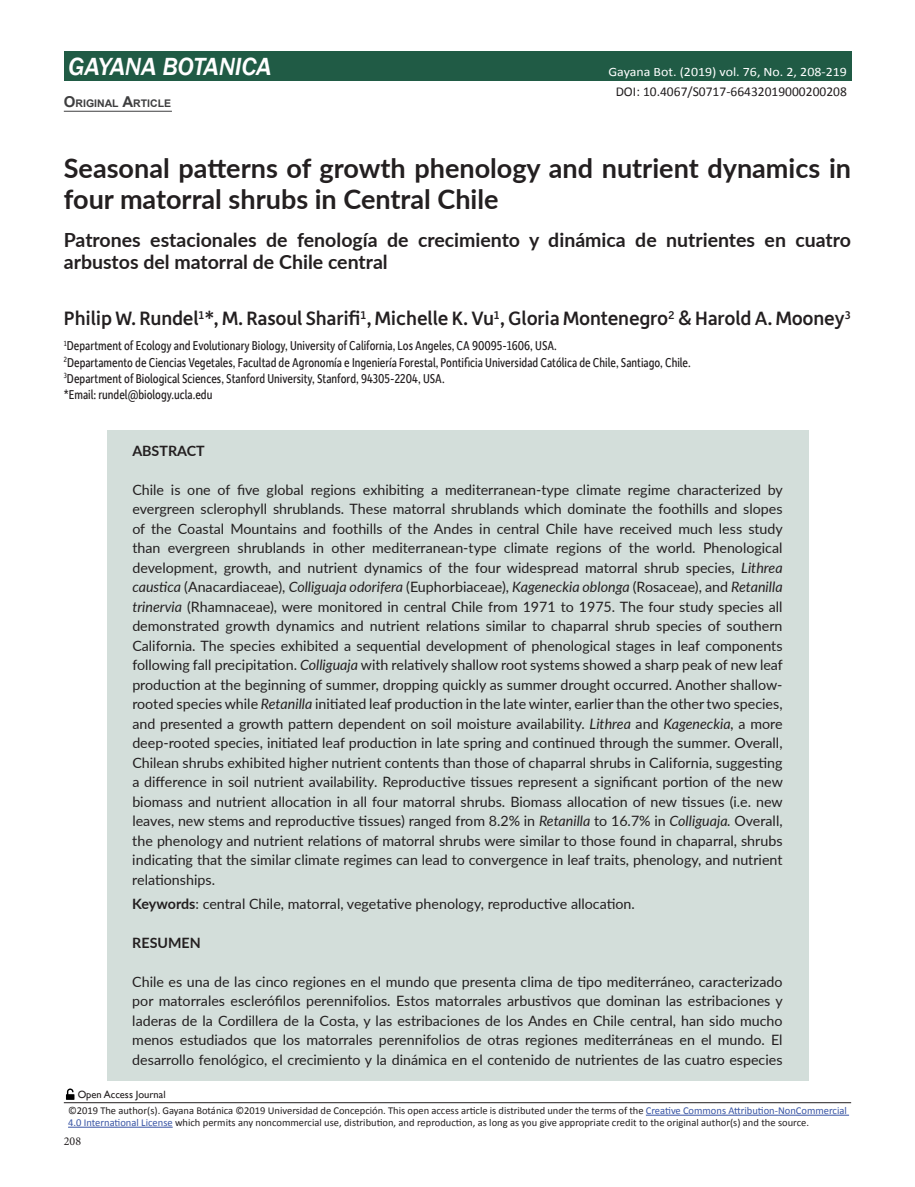
<style>
.page{position:relative;width:915px;height:1187px;background:#fff}
.page>*{position:absolute;margin:0;border:0;box-sizing:border-box;transform-origin:0 0}
.t1{font:700 27px/31.5px "Lato";color:#231f20}
.t2{font:italic 500 25.5px "Franklin Gothic";letter-spacing:-.015em;color:#fff}
.t3{font:700 19.5px/22.5px "Lato";color:#231f20}
.t4{font:500 19.5px "Depot";letter-spacing:-.01em;color:#231f20}
.t5{font:14.25px/19.5px "Lato";color:#231f20;text-align:justify}
.t6{font:700 14.25px "Lato";color:#231f20}
.t7{font:13.5px/16.2px "Depot New Condensed";color:#231f20}
.t8{font:13.5px "Calibri";color:#231f20}
.t9{font:12.9px "Calibri";color:#fff;scale:1.08 1}
.t10{font:12px "Minion Pro";color:#231f20}
.t11{font:10.5px/12px "Calibri";color:#231f20}
.t12{font:10.5px "Gill Sans";color:#231f20}
.t13{font:700 10.5px "Arial";color:#3e3e3f}
.s1{font-size:15px}
.s2{font-style:italic}
.s3{font-weight:700}
.s4{color:#3854a4}
</style>
<div class="page">
<div style="left:64px;top:51px;width:786px;height:30px;background:#205b45"></div>
<hr style="left:64px;top:1102px;width:786px;height:1px;background:#231f20">
<hr style="left:645px;top:1114px;width:203px;height:1px;background:#3854a4">
<hr style="left:68px;top:1126px;width:105px;height:1px;background:#3854a4">
<svg style="left:66px;top:1088px;width:8px;height:11px"></svg>
<div style="left:107px;top:430px;width:700px;height:650px;background:#d3deda"></div>
<hr style="left:64px;top:111px;width:108px;height:1px;background:#3e3e3f">
<h2 class="t2" style="left:68px;top:50px;width:205px">GAYANA BOTANICA</h2>
<p class="t13" style="left:64px;top:97px;width:109px"><span class="s1">O</span>RIGINAL <span class="s1">A</span>RTICLE</p>
<p class="t9" style="left:608px;top:64px;width:222px">Gayana Bot. (2019) vol. 76, No. 2, 208-219</p>
<p class="t8" style="left:615px;top:83px;width:233px">DOI: 10.4067/S0717-66432019000200208</p>
<h1 class="t1" style="left:64px;top:151px;width:788px">Seasonal patterns of growth phenology and nutrient dynamics in four matorral shrubs in Central Chile</h1>
<h3 class="t3" style="left:64px;top:227px;width:788px">Patrones estacionales de fenología de crecimiento y dinámica de nutrientes en cuatro arbustos del matorral de Chile central</h3>
<h3 class="t4" style="left:64px;top:306px;width:788px">Philip W. Rundel<sup>1</sup>*, M. Rasoul Sharifi<sup>1</sup>, Michelle K. Vu<sup>1</sup>, Gloria Montenegro<sup>2</sup> &amp; Harold A. Mooney<sup>3</sup></h3>
<p class="t7" style="left:64px;top:337px;width:628px"><sup>1</sup>Department of Ecology and Evolutionary Biology, University of California, Los Angeles, CA 90095-1606, USA.<br><sup>2</sup>Departamento de Ciencias Vegetales, Facultad de Agronomía e Ingeniería Forestal, Pontificia Universidad Católica de Chile, Santiago, Chile.<br><sup>3</sup>Department of Biological Sciences, Stanford University, Stanford, 94305-2204, USA.<br>*Email: rundel@biology.ucla.edu</p>
<p class="t6" style="left:132px;top:440px;width:74px">ABSTRACT</p>
<p class="t5" style="left:132px;top:479px;width:652px">Chile is one of five global regions exhibiting a mediterranean-type climate regime characterized by evergreen sclerophyll shrublands. These matorral shrublands which dominate the foothills and slopes of the Coastal Mountains and foothills of the Andes in central Chile have received much less study than evergreen shrublands in other mediterranean-type climate regions of the world. Phenological development, growth, and nutrient dynamics of the four widespread matorral shrub species, <span class="s2">Lithrea caustica</span> (Anacardiaceae), <span class="s2">Colliguaja odorifera</span> (Euphorbiaceae), <span class="s2">Kageneckia oblonga</span> (Rosaceae), and <span class="s2">Retanilla trinervia</span> (Rhamnaceae), were monitored in central Chile from 1971 to 1975. The four study species all demonstrated growth dynamics and nutrient relations similar to chaparral shrub species of southern California. The species exhibited a sequential development of phenological stages in leaf components following fall precipitation. <span class="s2">Colliguaja</span> with relatively shallow root systems showed a sharp peak of new leaf production at the beginning of summer<span class="s2">,</span> dropping quickly as summer drought occurred. Another shallow&shy;rooted species while <span class="s2">Retanilla</span> initiated leaf production in the late winter, earlier than the other two species, and presented a growth pattern dependent on soil moisture availability. <span class="s2">Lithrea</span> and <span class="s2">Kageneckia,</span> a more deep-rooted species, initiated leaf production in late spring and continued through the summer. Overall, Chilean shrubs exhibited higher nutrient contents than those of chaparral shrubs in California, suggesting a difference in soil nutrient availability. Reproductive tissues represent a significant portion of the new biomass and nutrient allocation in all four matorral shrubs. Biomass allocation of new tissues (i.e. new leaves, new stems and reproductive tissues) ranged from 8.2% in <span class="s2">Retanilla</span> to 16.7% in <span class="s2">Colliguaja.</span> Overall, the phenology and nutrient relations of matorral shrubs were similar to those found in chaparral, shrubs indicating that the similar climate regimes can lead to convergence in leaf traits, phenology, and nutrient relationships.</p>
<p class="t5" style="left:132px;top:892px;width:504px"><span class="s3">Keywords</span>: central Chile, matorral, vegetative phenology, reproductive allocation.</p>
<p class="t6" style="left:132px;top:931px;width:70px">RESUMEN</p>
<p class="t5" style="left:132px;top:970px;width:651px">Chile es una de las cinco regiones en el mundo que presenta clima de tipo mediterráneo, caracterizado por matorrales esclerófilos perennifolios. Estos matorrales arbustivos que dominan las estribaciones y laderas de la Cordillera de la Costa, y las estribaciones de los Andes en Chile central, han sido mucho menos estudiados que los matorrales perennifolios de otras regiones mediterráneas en el mundo. El desarrollo fenológico, el crecimiento y la dinámica en el contenido de nutrientes de las cuatro especies</p>
<p class="t12" style="left:78px;top:1087px;width:89px">Open Access Journal</p>
<p class="t11" style="left:68px;top:1103px;width:780px">©2019 The author(s). Gayana Botánica ©2019 Universidad de Concepción. This open access article is distributed under the terms of the <span class="s4">Creative Commons Attribution-NonCommercial<br>4.0 International License</span> which permits any noncommercial use, distribution, and reproduction, as long as you give appropriate credit to the original author(s) and the source.</p>
<p class="t10" style="left:64px;top:1133px;width:19px">208</p>
</div>
